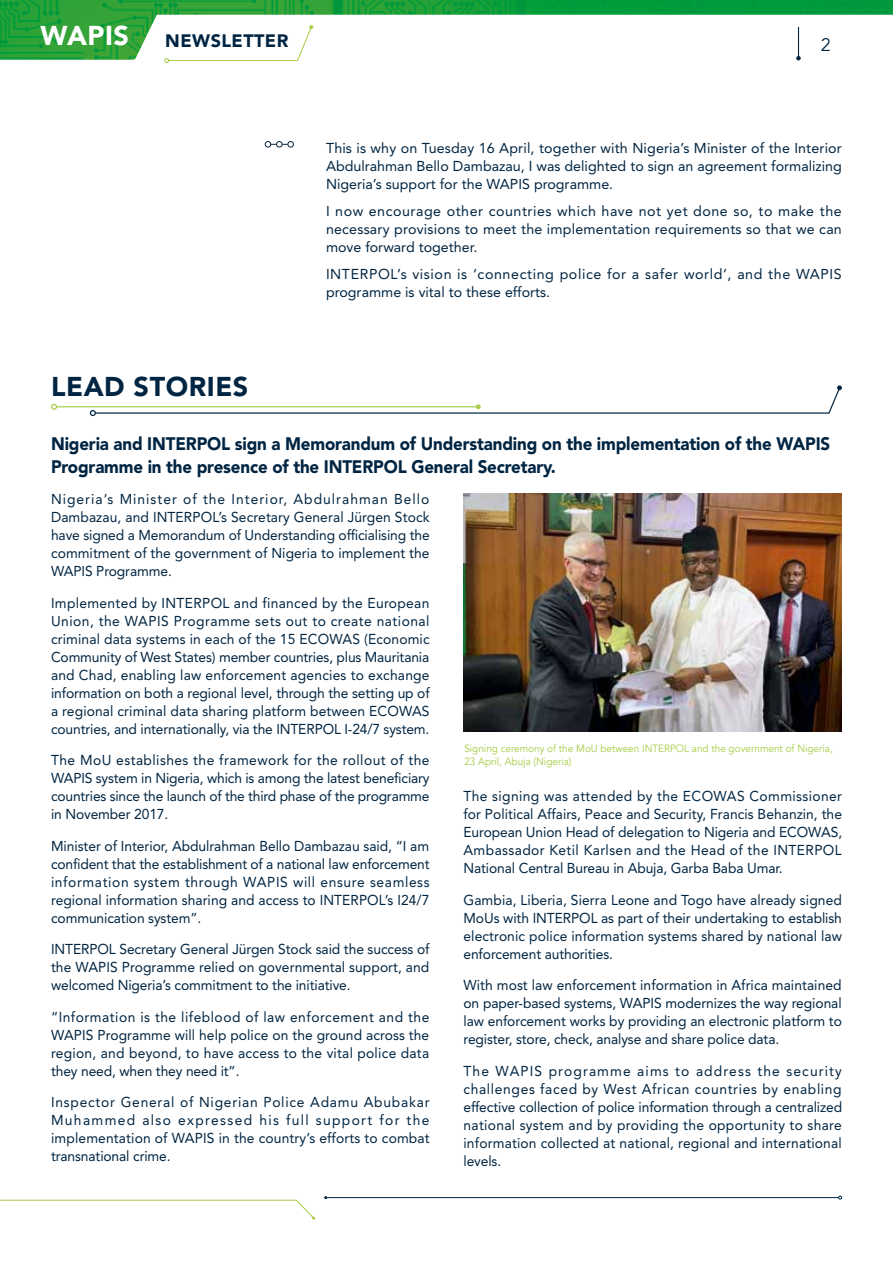
<style>
.page{position:relative;width:893px;height:1263px;background:#fff}
.page>*{position:absolute;margin:0;border:0;box-sizing:border-box;transform-origin:0 0}
.Header_2{font:900 27px "Avenir LT Std";letter-spacing:.02em;color:#002542}
.t1{font:900 27px "Avenir LT Std";letter-spacing:.015em;color:#fff}
.title_2_columns{font:900 18px/22.5px "Avenir LT Std";letter-spacing:-.01em;color:#002542;scale:.94 1}
.t2{font:900 18px "Avenir";letter-spacing:.025em;color:#002542}
.t3{font:18px "Avenir";color:#002542}
.TXT_2_column{font:14.25px/18px "Avenir LT Std";letter-spacing:-.01em;color:#002542;text-align:justify}
.TXT{font:14.25px/18px "Avenir LT Std";color:#002542;text-align:justify}
.TXT-2{font:14.25px/18px "Avenir LT Std";letter-spacing:.04em;color:#002542}
.Citation{font:10.5px/13.5px "Avenir";color:#a7cd45;scale:.95 1}
</style>
<div class="page">
<img style="left:0;top:0;width:893px;height:60px">
<hr style="left:798px;top:27px;width:1px;height:31px;background:#002542">
<svg style="left:796px;top:56px;width:5px;height:4px"></svg>
<hr style="left:326px;top:1197px;width:513px;height:1px;background:#002542">
<svg style="left:0;top:1199px;width:315px;height:21px"></svg>
<svg style="left:164px;top:25px;width:149px;height:38px"></svg>
<svg style="left:265px;top:141px;width:29px;height:6px"></svg>
<hr style="left:56px;top:406px;width:422px;height:1px;background:#a7cd45">
<svg style="left:51px;top:404px;width:6px;height:6px"></svg>
<svg style="left:90px;top:385px;width:752px;height:31px"></svg>
<img style="left:464px;top:493px;width:378px;height:239px">
<h1 class="t1" style="left:40px;top:19px;width:90px">WAPIS</h1>
<p class="t2" style="left:165px;top:25px;width:125px">NEWSLETTER</p>
<p class="t3" style="left:821px;top:34px;width:12px">2</p>
<p class="TXT" style="left:326px;top:139px;width:517px">This is why on Tuesday 16 April, together with Nigeria’s Minister of the Interior Abdulrahman Bello Dambazau, I was delighted to sign an agreement formalizing Nigeria’s support for the WAPIS programme.</p>
<p class="TXT" style="left:326px;top:202px;width:517px">I now encourage other countries which have not yet done so, to make the necessary provisions to meet the implementation requirements so that we can move forward together.</p>
<p class="TXT-2" style="left:326px;top:265px;width:517px">INTERPOL’s vision is ‘connecting police for a safer world’, and the WAPIS programme is vital to these efforts.</p>
<p class="Header_2" style="left:51px;top:370px;width:199px">LEAD STORIES</p>
<p class="title_2_columns" style="left:51px;top:432px;width:830px">Nigeria and INTERPOL sign a Memorandum of Understanding on the implementation of the WAPIS<br>Programme in the presence of the INTERPOL General Secretary.</p>
<p class="TXT_2_column" style="left:51px;top:490px;width:380px">Nigeria’s Minister of the Interior, Abdulrahman Bello Dambazau, and INTERPOL’s Secretary General Jürgen Stock have signed a Memorandum of Understanding officialising the commitment of the government of Nigeria to implement the WAPIS Programme.</p>
<p class="TXT_2_column" style="left:51px;top:594px;width:380px">Implemented by INTERPOL and financed by the European Union, the WAPIS Programme sets out to create national criminal data systems in each of the 15 ECOWAS (Economic Community of West States) member countries, plus Mauritania and Chad, enabling law enforcement agencies to exchange information on both a regional level, through the setting up of a regional criminal data sharing platform between ECOWAS countries, and internationally, via the INTERPOL I-24/7 system.</p>
<p class="TXT_2_column" style="left:51px;top:751px;width:380px">The MoU establishes the framework for the rollout of the WAPIS system in Nigeria, which is among the latest beneficiary countries since the launch of the third phase of the programme in November 2017.</p>
<p class="TXT_2_column" style="left:51px;top:837px;width:380px">Minister of Interior, Abdulrahman Bello Dambazau said, “I am confident that the establishment of a national law enforcement information system through WAPIS will ensure seamless regional information sharing and access to INTERPOL’s I24/7 communication system”.</p>
<p class="TXT_2_column" style="left:51px;top:940px;width:380px">INTERPOL Secretary General Jürgen Stock said the success of the WAPIS Programme relied on governmental support, and welcomed Nigeria’s commitment to the initiative.</p>
<p class="TXT_2_column" style="left:51px;top:1008px;width:380px">“Information is the lifeblood of law enforcement and the WAPIS Programme will help police on the ground across the region, and beyond, to have access to the vital police data they need, when they need it”.</p>
<p class="TXT_2_column" style="left:51px;top:1093px;width:380px">Inspector General of Nigerian Police Adamu Abubakar Muhammed also expressed his full support for the implementation of WAPIS in the country’s efforts to combat transnational crime.</p>
<p class="Citation" style="left:464px;top:741px;width:389px">Signing ceremony of the MoU between INTERPOL and the government of Nigeria,<br>23 April, Abuja (Nigeria)</p>
<p class="TXT_2_column" style="left:463px;top:787px;width:380px">The signing was attended by the ECOWAS Commissioner for Political Affairs, Peace and Security, Francis Behanzin, the European Union Head of delegation to Nigeria and ECOWAS, Ambassador Ketil Karlsen and the Head of the INTERPOL National Central Bureau in Abuja, Garba Baba Umar.</p>
<p class="TXT_2_column" style="left:463px;top:891px;width:380px">Gambia, Liberia, Sierra Leone and Togo have already signed MoUs with INTERPOL as part of their undertaking to establish electronic police information systems shared by national law enforcement authorities.</p>
<p class="TXT_2_column" style="left:463px;top:976px;width:380px">With most law enforcement information in Africa maintained on paper-based systems, WAPIS modernizes the way regional law enforcement works by providing an electronic platform to register, store, check, analyse and share police data.</p>
<p class="TXT_2_column" style="left:463px;top:1062px;width:380px">The WAPIS programme aims to address the security challenges faced by West African countries by enabling effective collection of police information through a centralized national system and by providing the opportunity to share information collected at national, regional and international levels.</p>
</div>
